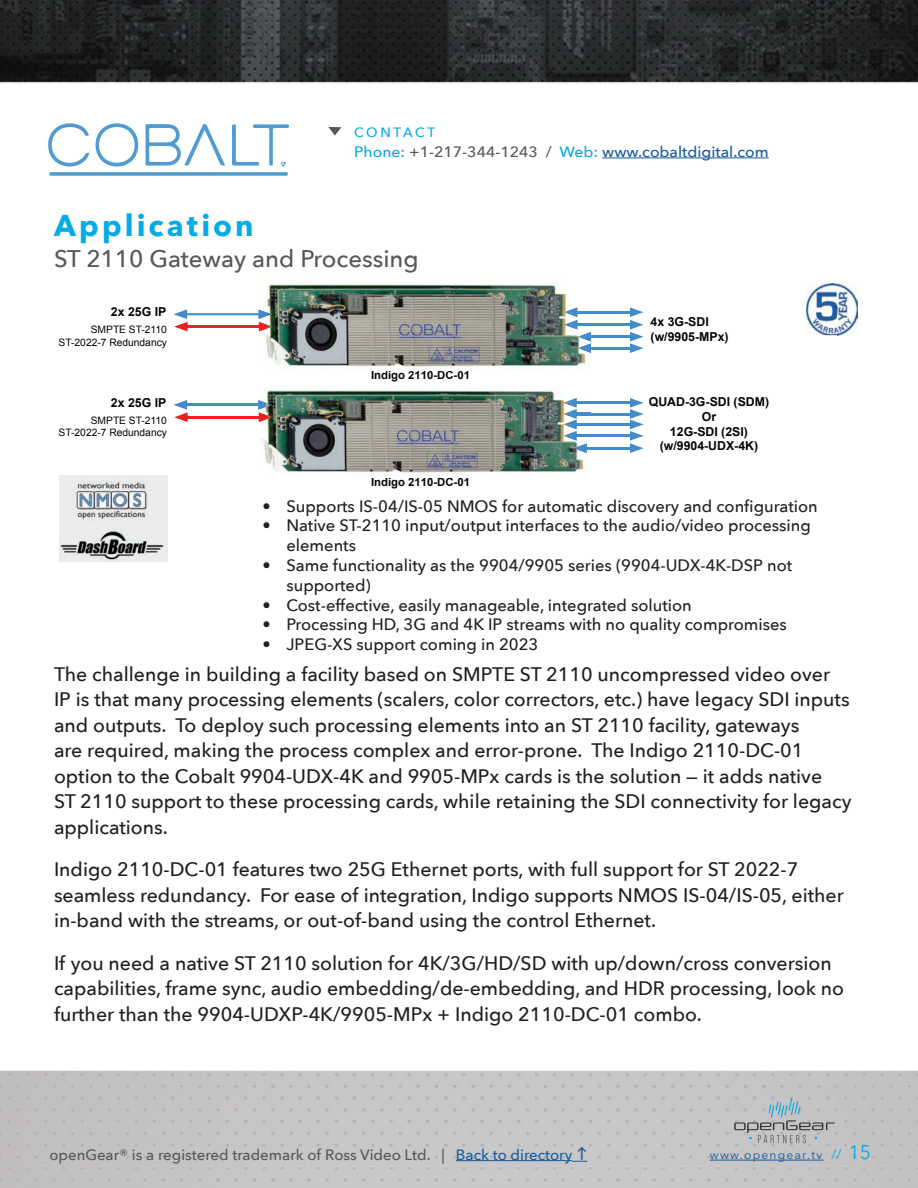
<style>
.page{position:relative;width:918px;height:1188px;background:#fff}
.page>*{position:absolute;margin:0;border:0;box-sizing:border-box;transform-origin:0 0}
.t1{font:700 30px "Avenir Next LT Pro";letter-spacing:.1em;color:#03ace4}
.t2{font:500 24px "Avenir Next";color:#57585a}
.t3{font:500 19.5px/25.5px "Avenir Next";color:#231f20}
.t4{font:500 16.5px/19.8px "Avenir Next";color:#231f20}
.t5{font:500 15px "Avenir Next";color:#57585a}
.t6{font:500 15px "Avenir Next";color:#175d9e;scale:1.05 1}
.t7{font:500 13.5px "Avenir Next";letter-spacing:.19em;color:#03ace4}
.t8{font:700 12.3px/14.7px "Arial";color:#040503}
.t9{font:12px "Avenir Next LT Pro";letter-spacing:.1em;color:#175d9e}
.t10{font:700 11.4px "Arial";color:#040503}
.t11{font:10.2px/12.3px "Arial";color:#040503;text-align:right}
.s1{color:#03ace4}
.s2{color:#57585a}
.s3{color:#175d9e}
.s4{font-size:13.5px;color:#03ace4}
.s5{font-size:19.5px;color:#03ace4}
</style>
<div class="page">
<img style="left:0;top:0;width:918px;height:158px">
<img style="left:0;top:315px;width:305px;height:873px">
<img style="left:562px;top:313px;width:356px;height:875px">
<div style="left:305px;top:1070px;width:257px;height:118px;background:#c9c7c8"></div>
<hr style="left:710px;top:1160px;width:114px;height:1px;background:#175d9e">
<svg style="left:734px;top:1098px;width:101px;height:45px;background:#b3b6b9"></svg>
<hr style="left:456px;top:1160px;width:116px;height:1px;background:#175d9e">
<img style="left:38px;top:113px;width:260px;height:45px">
<svg style="left:46px;top:122px;width:243px;height:54px"></svg>
<hr style="left:602px;top:158px;width:167px;height:1px;background:#175d9e">
<svg style="left:328px;top:127px;width:13px;height:9px"></svg>
<hr style="left:186px;top:313px;width:73px;height:2px;background:#448bca">
<hr style="left:187px;top:326px;width:73px;height:2px;background:#ee1f23">
<svg style="left:44px;top:309px;width:145px;height:44px"></svg>
<hr style="left:98px;top:320px;width:76px;height:3px;background:#fff">
<hr style="left:186px;top:404px;width:73px;height:2px;background:#448bca">
<hr style="left:187px;top:416px;width:73px;height:2px;background:#ee1f23">
<svg style="left:44px;top:392px;width:145px;height:51px"></svg>
<hr style="left:98px;top:411px;width:76px;height:3px;background:#fff">
<hr style="left:576px;top:402px;width:55px;height:2px;background:#448bca">
<hr style="left:590px;top:347px;width:41px;height:2px;background:#448bca">
<hr style="left:576px;top:413px;width:55px;height:2px;background:#448bca">
<hr style="left:576px;top:423px;width:55px;height:2px;background:#448bca">
<hr style="left:576px;top:435px;width:55px;height:2px;background:#448bca">
<hr style="left:586px;top:447px;width:45px;height:2px;background:#448bca">
<svg style="left:630px;top:391px;width:149px;height:67px"></svg>
<img style="left:59px;top:476px;width:108px;height:85px">
<svg style="left:837px;top:313px;width:37px;height:45px"></svg>
<img style="left:806px;top:283px;width:52px;height:52px">
<img style="left:837px;top:310px;width:21px;height:25px">
<hr style="left:590px;top:336px;width:41px;height:2px;background:#448bca">
<hr style="left:576px;top:324px;width:55px;height:2px;background:#448bca">
<hr style="left:576px;top:311px;width:55px;height:2px;background:#448bca">
<svg style="left:628px;top:307px;width:115px;height:47px"></svg>
<img style="left:258px;top:385px;width:332px;height:93px">
<svg style="left:258px;top:400px;width:15px;height:22px"></svg>
<svg style="left:563px;top:398px;width:27px;height:55px"></svg>
<img style="left:260px;top:284px;width:332px;height:88px">
<svg style="left:258px;top:309px;width:15px;height:22px"></svg>
<svg style="left:564px;top:307px;width:28px;height:46px"></svg>
<img style="left:372px;top:371px;width:98px;height:1px">
<svg style="left:572px;top:1146px;width:15px;height:16px"></svg>
<p class="t7" style="left:354px;top:124px;width:82px">CONTACT</p>
<p class="t6" style="left:354px;top:143px;width:396px"><span class="s1">Phone:</span> <span class="s2">+1-217-344-1243 /</span> <span class="s1">Web:</span> www.cobaltdigital.com</p>
<h1 class="t1" style="left:54px;top:207px;width:201px">Application</h1>
<p class="t2" style="left:54px;top:244px;width:366px">ST 2110 Gateway and Processing</p>
<p class="t8" style="left:111px;top:305px;width:57px">2x 25G IP</p>
<p class="t11" style="left:59px;top:324px;width:110px">SMPTE ST-2110<br>ST-2022-7 Redundancy</p>
<p class="t8" style="left:111px;top:395px;width:57px">2x 25G IP</p>
<p class="t11" style="left:59px;top:414px;width:110px">SMPTE ST-2110<br>ST-2022-7 Redundancy</p>
<p class="t10" style="left:371px;top:368px;width:100px">Indigo 2110-DC-01</p>
<p class="t8" style="left:651px;top:315px;width:79px">4x 3G-SDI (w/9905-MPx)</p>
<p class="t8" style="left:649px;top:395px;width:122px;text-align:center">QUAD-3G-SDI (SDM)<br>Or<br>12G-SDI (2SI) (w/9904-UDX-4K)</p>
<p class="t10" style="left:371px;top:475px;width:100px">Indigo 2110-DC-01</p>
<p class="t4" style="left:262px;top:496px;width:557px">• Supports IS-04/IS-05 NMOS for automatic discovery and configuration</p>
<p class="t4" style="left:286px;top:516px;width:526px;text-indent:-24px">• Native ST-2110 input/output interfaces to the audio/video processing elements</p>
<p class="t4" style="left:286px;top:555px;width:507px;text-indent:-24px">• Same functionality as the 9904/9905 series (9904-UDX-4K-DSP not supported)</p>
<p class="t4" style="left:262px;top:595px;width:431px">• Cost-effective, easily manageable, integrated solution</p>
<p class="t4" style="left:262px;top:615px;width:526px">• Processing HD, 3G and 4K IP streams with no quality compromises</p>
<p class="t4" style="left:262px;top:634px;width:277px">• JPEG-XS support coming in 2023</p>
<p class="t3" style="left:54px;top:661px;width:799px">The challenge in building a facility based on SMPTE ST 2110 uncompressed video over IP is that many processing elements (scalers, color correctors, etc.) have legacy SDI inputs and outputs. To deploy such processing elements into an ST 2110 facility, gateways<br>are required, making the process complex and error-prone. The Indigo 2110-DC-01 option to the Cobalt 9904-UDX-4K and 9905-MPx cards is the solution — it adds native<br>ST 2110 support to these processing cards, while retaining the SDI connectivity for legacy applications.</p>
<p class="t3" style="left:54px;top:857px;width:791px">Indigo 2110-DC-01 features two 25G Ethernet ports, with full support for ST 2022-7 seamless redundancy. For ease of integration, Indigo supports NMOS IS-04/IS-05, either in-band with the streams, or out-of-band using the control Ethernet.</p>
<p class="t3" style="left:54px;top:950px;width:792px">If you need a native ST 2110 solution for 4K/3G/HD/SD with up/down/cross conversion capabilities, frame sync, audio embedding/de-embedding, and HDR processing, look no further than the 9904-UDXP-4K/9905-MPx + Indigo 2110-DC-01 combo.</p>
<p class="t5" style="left:50px;top:1145px;width:524px">openGear® is a registered trademark of Ross Video Ltd. | <span class="s3">Back to directory</span></p>
<p class="t9" style="left:710px;top:1148px;width:163px">www.opengear.tv <span class="s4">//</span> <span class="s5">15</span></p>
</div>
